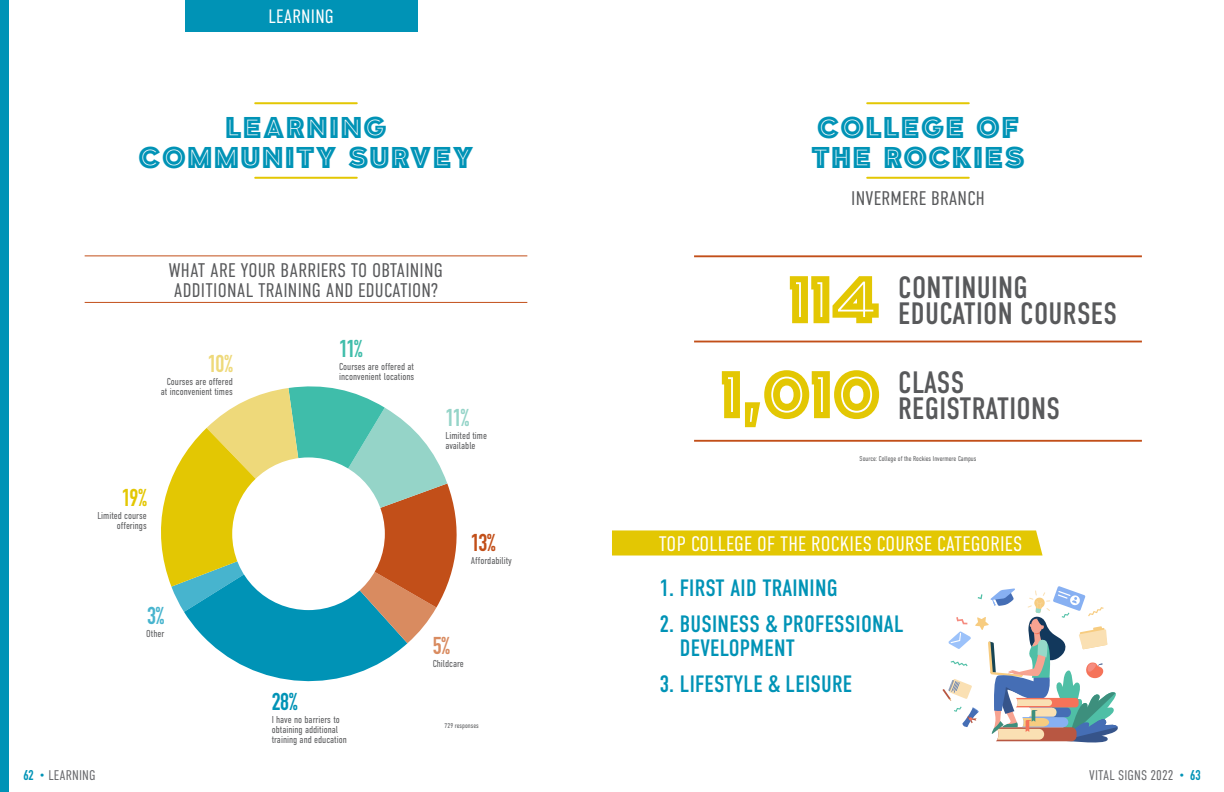
<style>
.page{position:relative;width:1224px;height:792px;background:#fff}
.page>*{position:absolute;margin:0;border:0;box-sizing:border-box;transform-origin:0 0}
.t1{font:71.6px/95px "Polarband Rg";color:#e3c703;text-align:right}
.t2{font:32px/30px "Polarband Rg";letter-spacing:.06em;color:#0093b6;text-align:center}
.t3{font:30.9px/26.1px "DIN Condensed";letter-spacing:.01em;color:#58595b}
.t4{font:700 24px "DIN Condensed";color:#0093b6}
.t5{font:700 24px "DIN Condensed";color:#e3c703}
.t6{font:700 24px "DIN Condensed";color:#eed97a}
.t7{font:700 24px "DIN Condensed";color:#3fbdaa}
.t8{font:700 24px "DIN Condensed";color:#95d4c8}
.t9{font:700 24px "DIN Condensed";color:#c24f19}
.t10{font:700 24px "DIN Condensed";color:#d98b60}
.t11{font:700 24px "DIN Condensed";color:#47b4ce}
.t12{font:23.7px/24px "DIN Condensed";letter-spacing:.01em;color:#0093b6}
.t13{font:300 21px "DIN Condensed";letter-spacing:.01em;color:#fff}
.t14{font:300 19.7px/19.6px "DIN Condensed";letter-spacing:.01em;color:#58595b}
.t15{font:300 19.3px "DIN Condensed";letter-spacing:.01em;color:#fff}
.t16{font:300 14px "DIN Condensed";letter-spacing:.01em;color:#696a6d}
.t17{font:300 10px/10px "DIN Condensed";color:#58595b}
.t18{font:300 7px "DIN Condensed";color:#58595b}
.s1{font-weight:700;color:#0093b6}
.s2{color:#0093b6}
</style>
<div class="page">
<div style="left:0;top:0;width:9px;height:792px;background:#0093b6"></div>
<hr style="left:255px;top:177px;width:102px;height:2px;background:#e3c703">
<hr style="left:255px;top:102px;width:102px;height:2px;background:#e3c703">
<hr style="left:867px;top:177px;width:102px;height:2px;background:#e3c703">
<hr style="left:867px;top:102px;width:102px;height:2px;background:#e3c703">
<hr style="left:85px;top:255px;width:442px;height:1px;background:#c24f19">
<hr style="left:85px;top:302px;width:442px;height:1px;background:#c24f19">
<svg style="left:161px;top:386px;width:296px;height:296px"></svg>
<div style="left:232px;top:457px;width:153px;height:153px;background:#fff;border-radius:50%"></div>
<hr style="left:694px;top:255px;width:448px;height:2px;background:#c24f19">
<hr style="left:694px;top:341px;width:448px;height:1px;background:#c24f19">
<hr style="left:694px;top:440px;width:448px;height:2px;background:#c24f19">
<div style="left:185px;top:0;width:232px;height:32px;background:#0093b6"></div>
<svg style="left:612px;top:530px;width:431px;height:26px;background:#e4c90e"></svg>
<svg style="left:942px;top:586px;width:176px;height:157px"></svg>
<h3 class="t15" style="left:269px;top:6px;width:67px">LEARNING</h3>
<h2 class="t2" style="left:139px;top:109px;width:336px">LEARNING<br>COMMUNITY SURVEY</h2>
<h2 class="t2" style="left:812px;top:109px;width:214px;text-align:left">COLLEGE OF<br>THE ROCKIES</h2>
<h3 class="t14" style="left:169px;top:261px;width:276px">WHAT ARE YOUR BARRIERS TO OBTAINING<br>ADDITIONAL TRAINING AND EDUCATION?</h3>
<h3 class="t6" style="left:208px;top:347px;width:26px">10%</h3>
<p class="t17" style="left:161px;top:376px;width:73px;text-align:center">Courses are offered at inconvenient times</p>
<h3 class="t5" style="left:122px;top:482px;width:26px">19%</h3>
<p class="t17" style="left:97px;top:511px;width:51px;text-align:right">Limited course offerings</p>
<h3 class="t11" style="left:147px;top:600px;width:19px">3%</h3>
<p class="t17" style="left:146px;top:629px;width:20px">Other</p>
<h3 class="t7" style="left:339px;top:332px;width:25px">11%</h3>
<p class="t17" style="left:339px;top:361px;width:77px">Courses are offered at inconvenient locations</p>
<h3 class="t8" style="left:446px;top:401px;width:25px">11%</h3>
<p class="t17" style="left:446px;top:430px;width:43px">Limited time available</p>
<h3 class="t4" style="left:272px;top:685px;width:27px">28%</h3>
<p class="t17" style="left:272px;top:714px;width:77px">I have no barriers to obtaining additional training and education</p>
<h3 class="t9" style="left:471px;top:526px;width:26px">13%</h3>
<p class="t17" style="left:471px;top:555px;width:43px">Affordability</p>
<h3 class="t10" style="left:433px;top:629px;width:19px">5%</h3>
<p class="t17" style="left:433px;top:658px;width:33px">Childcare</p>
<p class="t18" style="left:445px;top:722px;width:36px">729 responses</p>
<h3 class="t14" style="left:851px;top:189px;width:135px">INVERMERE BRANCH</h3>
<h1 class="t1" style="left:721px;top:245px;width:161px">114<br>1,010</h1>
<h3 class="t3" style="left:898px;top:275px;width:220px">CONTINUING<br>EDUCATION COURSES</h3>
<h3 class="t3" style="left:898px;top:370px;width:163px">CLASS<br>REGISTRATIONS</h3>
<p class="t18" style="left:860px;top:455px;width:118px">Source: College of the Rockies Invermere Campus</p>
<h3 class="t13" style="left:659px;top:532px;width:365px">TOP COLLEGE OF THE ROCKIES COURSE CATEGORIES</h3>
<h3 class="t12" style="left:659px;top:576px;width:180px">1. FIRST AID TRAINING</h3>
<h3 class="t12" style="left:680px;top:612px;width:225px;text-indent:-21px">2. BUSINESS &amp; PROFESSIONAL<br>DEVELOPMENT</h3>
<h3 class="t12" style="left:659px;top:672px;width:194px">3. LIFESTYLE &amp; LEISURE</h3>
<h3 class="t16" style="left:23px;top:767px;width:74px"><span class="s1">62</span> <span class="s2">•</span> LEARNING</h3>
<h3 class="t16" style="left:1089px;top:767px;width:113px">VITAL SIGNS 2022 <span class="s2">•</span> <span class="s1">63</span></h3>
</div>
